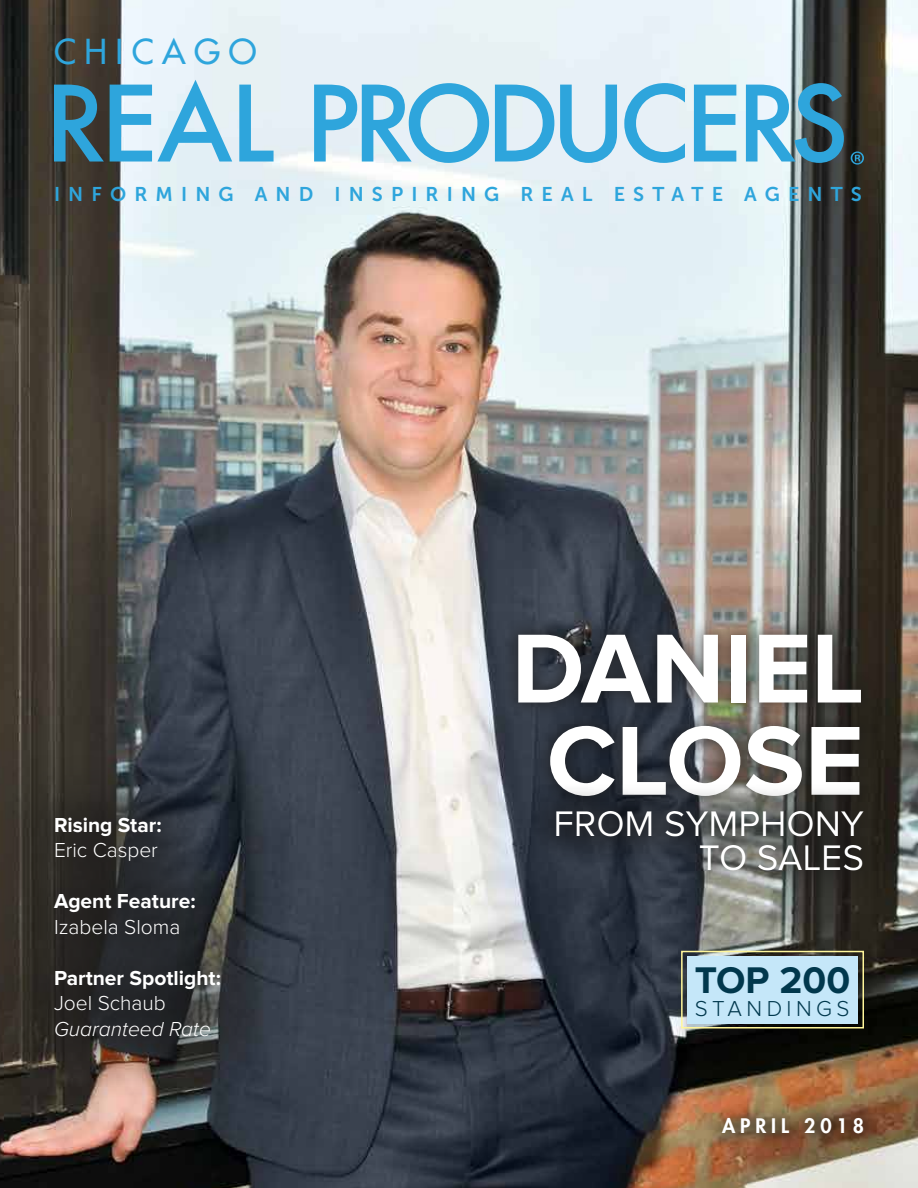
<style>
.page{position:relative;width:918px;height:1188px;background:#fff}
.page>*{position:absolute;margin:0;border:0;box-sizing:border-box;transform-origin:0 0}
.t1{font:700 101.55px/92.2px "Proxima Nova";color:#fff;text-align:center}
.t2{font:700 38.4px "Proxima Nova";color:#01384d}
.t3{font:36.9px/33.6px "Proxima Nova";color:#fff;text-align:right}
.t4{font:500 33.45px "Futura Std";letter-spacing:.25em;color:#2ea5dc}
.t5{font:300 22.35px "Proxima Nova";letter-spacing:.195em;color:#01384d}
.t6{font:700 21px "Proxima Nova";color:#fff}
.t7{font:300 21px "Proxima Nova";color:#fff}
.t8{font:italic 300 21px "Proxima Nova";color:#fff}
.t9{font:19.8px "Museo Sans 700";letter-spacing:.41em;color:#2ea5dc}
.t10{font:800 19.5px "Futura Std";letter-spacing:.25em;color:#fff}
</style>
<div class="page">
<img style="left:0;top:0;width:918px;height:1188px">
<div style="left:708px;top:1104px;width:170px;height:44px;background:#1c1b1a;opacity:.75"></div>
<svg style="left:54px;top:85px;width:50px;height:77px;background:#36738d"></svg>
<svg style="left:110px;top:80px;width:122px;height:82px;background:#9ed2eb"></svg>
<svg style="left:239px;top:85px;width:35px;height:77px;background:#98d0ea"></svg>
<svg style="left:314px;top:83px;width:175px;height:80px;background:#94cfe9"></svg>
<svg style="left:495px;top:85px;width:59px;height:77px;background:#8acae8"></svg>
<svg style="left:560px;top:85px;width:57px;height:78px;background:#95ceeb"></svg>
<svg style="left:624px;top:83px;width:61px;height:80px;background:#a6d5ed"></svg>
<svg style="left:694px;top:85px;width:42px;height:77px;background:#7cc6e6"></svg>
<svg style="left:746px;top:83px;width:98px;height:80px;background:#5c9bb7"></svg>
<svg style="left:851px;top:152px;width:13px;height:13px"></svg>
<div style="left:0;top:752px;width:284px;height:350px;background:#1c1b1a;opacity:.75"></div>
<div style="left:687px;top:956px;width:171px;height:68px;background:#c5e7f9"></div>
<div style="left:681px;top:951px;width:183px;height:78px;border:2px solid #fff69b"></div>
<div style="left:502px;top:618px;width:375px;height:194px;background:#1c1b1a;opacity:.63"></div>
<div style="left:527px;top:782px;width:364px;height:118px;background:#1c1b1a;opacity:.75"></div>
<div style="left:524px;top:801px;width:380px;height:99px;background:#fff;opacity:.75"></div>
<h3 class="t4" style="left:54px;top:30px;width:204px">CHICAGO</h3>
<p class="t9" style="left:54px;top:183px;width:809px">INFORMING AND INSPIRING REAL ESTATE AGENTS</p>
<p class="t6" style="left:54px;top:815px;width:109px">Rising Star:</p>
<p class="t7" style="left:54px;top:841px;width:105px">Eric Casper</p>
<p class="t6" style="left:54px;top:892px;width:143px">Agent Feature:</p>
<p class="t7" style="left:54px;top:917px;width:128px">Izabela Sloma</p>
<p class="t6" style="left:54px;top:968px;width:168px">Partner Spotlight:</p>
<p class="t7" style="left:54px;top:994px;width:113px">Joel Schaub</p>
<p class="t8" style="left:54px;top:1017px;width:158px">Guaranteed Rate</p>
<h1 class="t1" style="left:512px;top:627px;width:354px">DANIEL<br>CLOSE</h1>
<h3 class="t3" style="left:554px;top:808px;width:312px">FROM SYMPHONY<br>TO SALES</h3>
<h2 class="t2" style="left:695px;top:962px;width:157px">TOP 200</h2>
<p class="t5" style="left:695px;top:998px;width:156px">STANDINGS</p>
<p class="t10" style="left:722px;top:1114px;width:143px">APRIL 2018</p>
</div>
